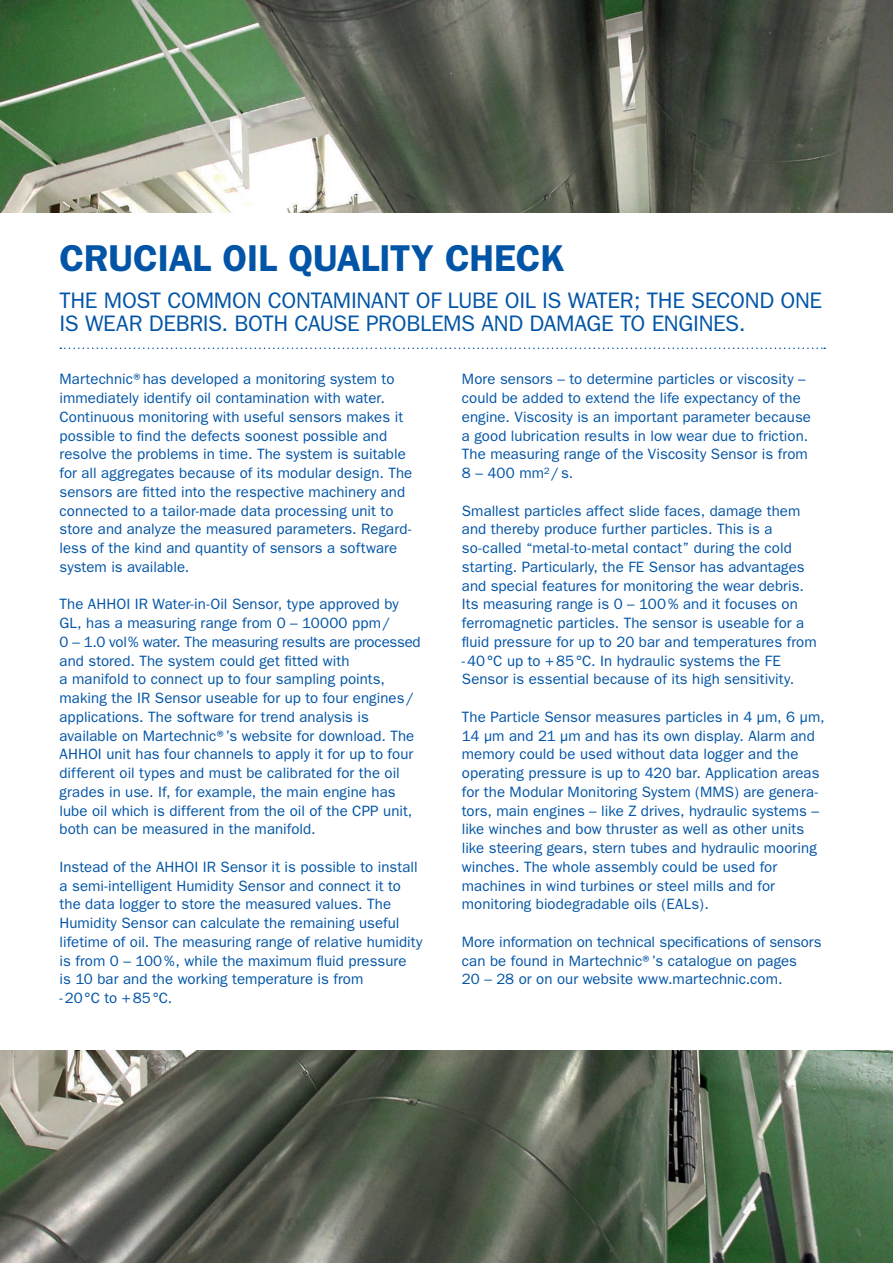
<style>
.page{position:relative;width:893px;height:1263px;background:#fff}
.page>*{position:absolute;margin:0;border:0;box-sizing:border-box;transform-origin:0 0}
.t1{font:600 37.5px "Franklin Gothic";letter-spacing:-.005em;color:#0154a6}
.t2{font:22.5px/22.5px "Franklin Gothic";letter-spacing:-.015em;color:#0154a6}
.t3{font:15px/18.8px "Franklin Gothic";letter-spacing:.005em;color:#0154a6}
</style>
<div class="page">
<img style="left:0;top:0;width:893px;height:213px">
<svg style="left:60px;top:347px;width:765px;height:2px"></svg>
<img style="left:0;top:1050px;width:893px;height:213px">
<p class="t1" style="left:60px;top:235px;width:506px">CRUCIAL OIL QUALITY CHECK</p>
<p class="t2" style="left:60px;top:289px;width:764px">THE MOST COMMON CONTAMINANT OF LUBE OIL IS WATER; THE SECOND ONE<br>IS WEAR DEBRIS. BOTH CAUSE PROBLEMS AND DAMAGE TO ENGINES.</p>
<p class="t3" style="left:60px;top:370px;width:354px">Martechnic®has developed a monitoring system to immediately identify oil contamination with water.<br>Continuous monitoring with useful sensors makes it possible to find the defects soonest possible and resolve the problems in time. The system is suitable for all aggregates because of its modular design. The sensors are fitted into the respective machinery and connected to a tailor-made data processing unit to store and analyze the measured parameters. Regard&shy;less of the kind and quantity of sensors a software system is available.</p>
<p class="t3" style="left:60px;top:595px;width:363px">The AHHOI IR Water-in-Oil Sensor, type approved by GL, has a measuring range from 0 – 10000 ppm/<br>0 – 1.0 vol% water. The measuring results are processed and stored. The system could get fitted with<br>a manifold to connect up to four sampling points, making the IR Sensor useable for up to four engines/ applications. The software for trend analysis is available on Martechnic®’s website for download. The AHHOI unit has four channels to apply it for up to four different oil types and must be calibrated for the oil grades in use. If, for example, the main engine has lube oil which is different from the oil of the CPP unit, both can be measured in the manifold.</p>
<p class="t3" style="left:60px;top:858px;width:364px">Instead of the AHHOI IR Sensor it is possible to install a semi-intelligent Humidity Sensor and connect it to the data logger to store the measured values. The Humidity Sensor can calculate the remaining useful lifetime of oil. The measuring range of relative humidity is from 0 – 100%, while the maximum fluid pressure<br>is 10 bar and the working temperature is from</p>
<p class="t3" style="left:60px;top:989px;width:114px">-20°C to +85°C.</p>
<p class="t3" style="left:462px;top:370px;width:351px">More sensors – to determine particles or viscosity – could be added to extend the life expectancy of the engine. Viscosity is an important parameter because a good lubrication results in low wear due to friction.<br>The measuring range of the Viscosity Sensor is from</p>
<p class="t3" style="left:462px;top:464px;width:113px">8 – 400 mm²/s.</p>
<p class="t3" style="left:462px;top:501px;width:356px">Smallest particles affect slide faces, damage them and thereby produce further particles. This is a so-called “metal-to-metal contact” during the cold starting. Particularly, the FE Sensor has advantages and special features for monitoring the wear debris.<br>Its measuring range is 0 – 100% and it focuses on ferromagnetic particles. The sensor is useable for a fluid pressure for up to 20 bar and temperatures from -40°C up to +85°C. In hydraulic systems the FE Sensor is essential because of its high sensitivity.</p>
<p class="t3" style="left:462px;top:708px;width:364px">The Particle Sensor measures particles in 4 μm, 6 μm, 14 μm and 21 μm and has its own display. Alarm and memory could be used without data logger and the operating pressure is up to 420 bar. Application areas for the Modular Monitoring System (MMS) are genera&shy;tors, main engines – like Z drives, hydraulic systems – like winches and bow thruster as well as other units like steering gears, stern tubes and hydraulic mooring winches. The whole assembly could be used for machines in wind turbines or steel mills and for monitoring biodegradable oils (EALs).</p>
<p class="t3" style="left:462px;top:933px;width:361px">More information on technical specifications of sensors can be found in Martechnic®’s catalogue on pages<br>20 – 28 or on our website www.martechnic.com.</p>
</div>
